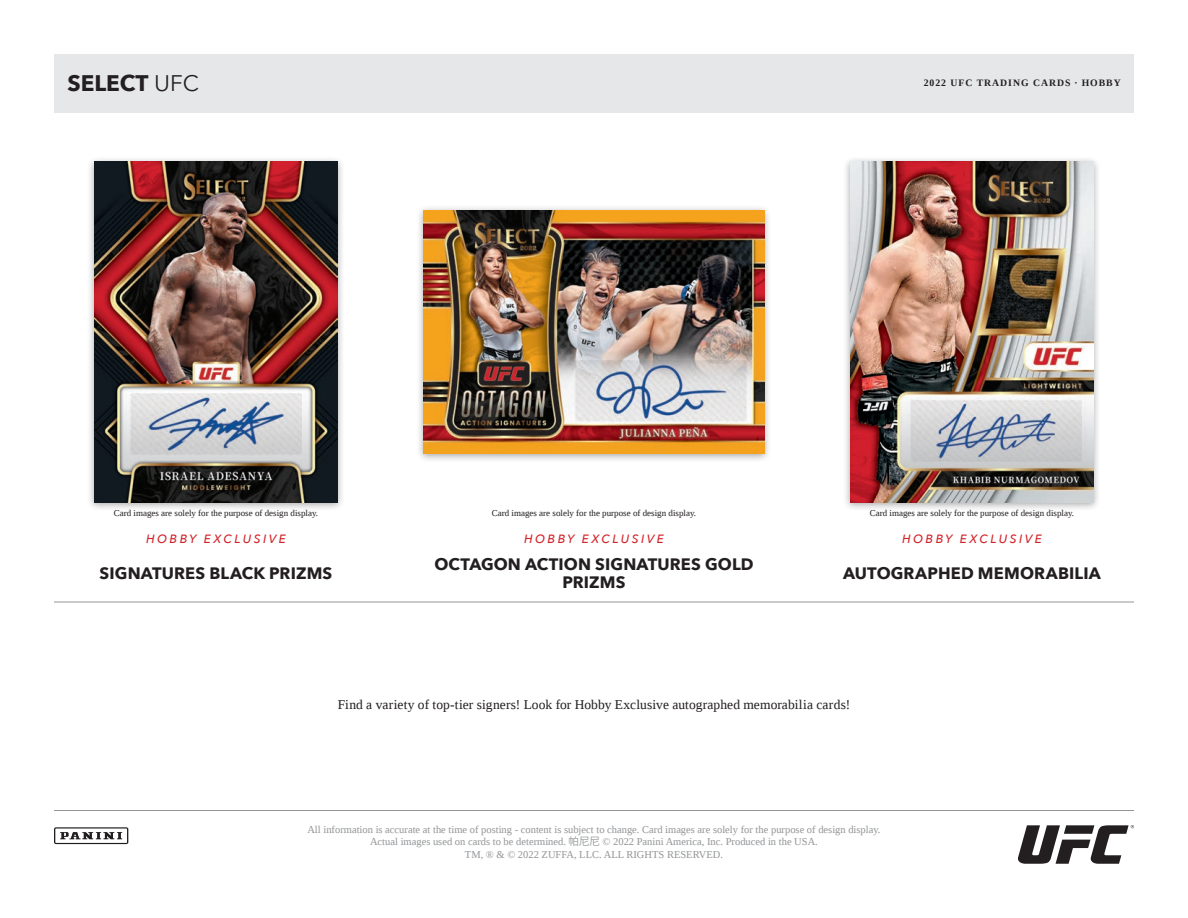
<style>
.page{position:relative;width:1188px;height:918px;background:#fff}
.page>*{position:absolute;margin:0;border:0;box-sizing:border-box;transform-origin:0 0}
.t1{font:700 22.5px "Avenir Next";color:#231f20}
.t2{font:700 16.5px/18px "Avenir Next";letter-spacing:.01em;color:#231f20;text-align:center}
.t3{font:13.5px "Liberation Serif";letter-spacing:.005em;color:#231f20}
.t4{font:italic 500 12px "Avenir Next";letter-spacing:.205em;color:#d1232a}
.t5{font:10.5px/12.6px "Liberation Serif";color:#939598;text-align:center}
.t6{font:700 9.75px "Liberation Serif";letter-spacing:.1em;color:#231f20}
.t7{font:9px "Liberation Serif";color:#231f20}
.s1{font-weight:400}
.s2{font-family:"Koz Go Pr 6 N"}
</style>
<div class="page">
<hr style="left:54px;top:602px;width:1080px;height:1px;background:#939598">
<div style="left:87px;top:157px;width:258px;height:355px;background:#231f20;opacity:.4"></div>
<img style="left:94px;top:162px;width:243px;height:340px">
<div style="left:417px;top:205px;width:355px;height:258px;background:#231f20;opacity:.4"></div>
<img style="left:424px;top:210px;width:340px;height:243px">
<div style="left:843px;top:157px;width:258px;height:355px;background:#231f20;opacity:.4"></div>
<img style="left:850px;top:162px;width:244px;height:340px">
<hr style="left:54px;top:810px;width:1080px;height:1px;background:#939598">
<svg style="left:54px;top:827px;width:74px;height:17px"></svg>
<svg style="left:1018px;top:825px;width:116px;height:39px"></svg>
<div style="left:54px;top:54px;width:1080px;height:58px;background:#e6e7e9"></div>
<p class="t1" style="left:68px;top:64px;width:133px">SELECT <span class="s1">UFC</span></p>
<p class="t6" style="left:924px;top:77px;width:199px">2022 UFC TRADING CARDS · HOBBY</p>
<p class="t7" style="left:114px;top:507px;width:206px">Card images are solely for the purpose of design display.</p>
<p class="t7" style="left:492px;top:507px;width:206px">Card images are solely for the purpose of design display.</p>
<p class="t7" style="left:870px;top:507px;width:206px">Card images are solely for the purpose of design display.</p>
<p class="t4" style="left:146px;top:531px;width:141px">HOBBY EXCLUSIVE</p>
<p class="t4" style="left:524px;top:531px;width:141px">HOBBY EXCLUSIVE</p>
<p class="t4" style="left:902px;top:531px;width:141px">HOBBY EXCLUSIVE</p>
<p class="t2" style="left:100px;top:564px;width:234px">SIGNATURES BLACK PRIZMS</p>
<p class="t2" style="left:434px;top:555px;width:321px">OCTAGON ACTION SIGNATURES GOLD<br>PRIZMS</p>
<p class="t2" style="left:843px;top:564px;width:259px">AUTOGRAPHED MEMORABILIA</p>
<p class="t3" style="left:338px;top:696px;width:514px">Find a variety of top-tier signers! Look for Hobby Exclusive autographed memorabilia cards!</p>
<p class="t5" style="left:307px;top:823px;width:575px">All information is accurate at the time of posting - content is subject to change. Card images are solely for the purpose of design display.<br>Actual images used on cards to be determined. <span class="s2">帕尼尼</span> © 2022 Panini America, Inc. Produced in the USA.<br>TM, ® &amp; © 2022 ZUFFA, LLC. ALL RIGHTS RESERVED.</p>
</div>
